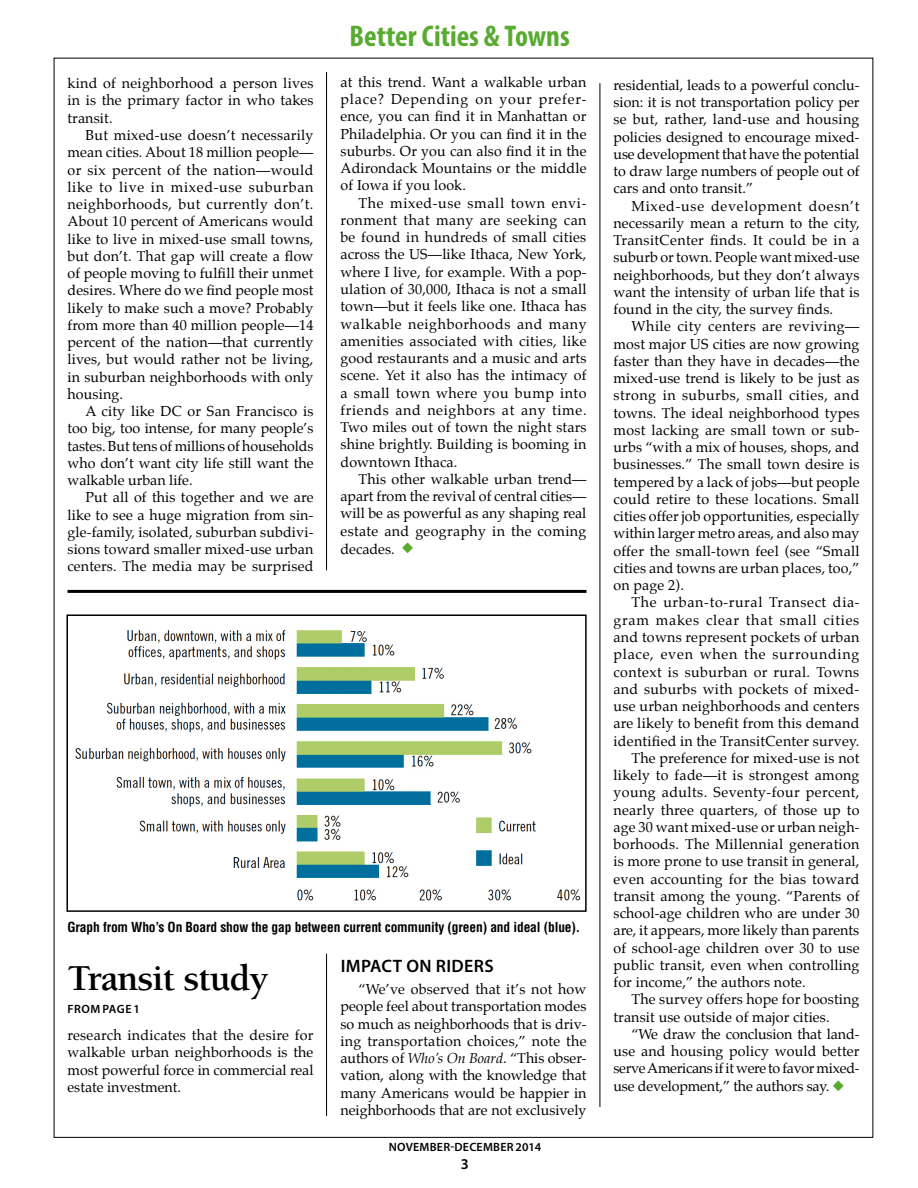
<style>
.page{position:relative;width:918px;height:1188px;background:#fff}
.page>*{position:absolute;margin:0;border:0;box-sizing:border-box;transform-origin:0 0}
.t1{font:700 37.5px "Berkeley";letter-spacing:-.025em;color:#000}
.t2{font:700 condensed 30px "Myriad Pro";color:#59ab30}
.t3{font:600 18px "Myriad Pro";letter-spacing:.02em;color:#000}
.t4{font:600 15px "Myriad Pro";color:#000}
.t5{font:14.25px/17.2px "Palatino";letter-spacing:.01em;color:#000;text-align:justify}
.t6{font:14.25px "Palatino";letter-spacing:.03em;color:#000}
.t7{font:14.25px "Palatino";letter-spacing:-.01em;color:#000}
.t8{font:14.25px "Palatino";letter-spacing:-.02em;color:#000}
.t9{font:14.25px "Palatino";letter-spacing:.045em;color:#000}
.t10{font:14.25px "Palatino";letter-spacing:.05em;color:#000}
.t11{font:14.25px "Palatino";letter-spacing:.055em;color:#000}
.t12{font:700 condensed 13.5px "Helvetica";letter-spacing:-.01em;color:#000}
.t13{font:600 12px "Myriad Pro";letter-spacing:.02em;color:#000}
.t14{font:600 12px "Myriad Pro";letter-spacing:.04em;color:#000}
.s1{color:#59ab30}
.s2{font-style:italic}
</style>
<div class="page">
<img style="left:75px;top:630px;width:506px;height:271px">
<div style="left:66px;top:615px;width:521px;height:297px;border:2px solid #000"></div>
<hr style="left:68px;top:590px;width:518px;height:3px;background:#000">
<hr style="left:326px;top:72px;width:1px;height:498px;background:#000">
<hr style="left:600px;top:83px;width:1px;height:1024px;background:#000">
<hr style="left:326px;top:954px;width:1px;height:162px;background:#000">
<p class="t5" style="left:68px;top:76px;width:248px">kind of neighborhood a person lives in is the primary factor in who takes transit.</p>
<p class="t5" style="left:68px;top:127px;width:248px;text-indent:18px">But mixed-use doesn’t necessarily mean cities. About 18 million people— or six percent of the nation—would like to live in mixed-use suburban neighborhoods, but currently don’t.<br>About 10 percent of Americans would like to live in mixed-use small towns, but don’t. That gap will create a flow of people moving to fulfill their unmet desires. Where do we find people most likely to make such a move? Probably from more than 40 million people—14 percent of the nation—that currently lives, but would rather not be living, in suburban neighborhoods with only housing.</p>
<p class="t5" style="left:68px;top:404px;width:248px;text-indent:18px">A city like DC or San Francisco is too big, too intense, for many people’s tastes. But tens of millions of households who don’t want city life still want the walkable urban life.</p>
<p class="t5" style="left:68px;top:490px;width:248px;text-indent:18px">Put all of this together and we are like to see a huge migration from sin&shy;gle-family, isolated, suburban subdivi&shy;sions toward smaller mixed-use urban centers. The media may be surprised</p>
<h2 class="t2" style="left:349px;top:17px;width:222px">Better Cities &amp; Towns</h2>
<p class="t5" style="left:341px;top:74px;width:248px">at this trend. Want a walkable urban place? Depending on your prefer&shy;ence, you can find it in Manhattan or Philadelphia. Or you can find it in the suburbs. Or you can also find it in the Adirondack Mountains or the middle of Iowa if you look.</p>
<p class="t5" style="left:341px;top:195px;width:248px;text-indent:18px">The mixed-use small town envi&shy;ronment that many are seeking can be found in hundreds of small cities across the US—like Ithaca, New York, where I live, for example. With a pop&shy;ulation of 30,000, Ithaca is not a small town—but it feels like one. Ithaca has walkable neighborhoods and many amenities associated with cities, like good restaurants and a music and arts scene. Yet it also has the intimacy of a small town where you bump into friends and neighbors at any time.<br>Two miles out of town the night stars shine brightly. Building is booming in downtown Ithaca.</p>
<p class="t5" style="left:341px;top:471px;width:248px;text-indent:18px">This other walkable urban trend— apart from the revival of central cities— will be as powerful as any shaping real estate and geography in the coming decades. <span class="s1">◆</span></p>
<p class="t12" style="left:68px;top:918px;width:514px">Graph from Who’s On Board show the gap between current community (green) and ideal (blue).</p>
<h1 class="t1" style="left:68px;top:958px;width:203px">Transit study</h1>
<p class="t14" style="left:68px;top:1002px;width:74px">FROM PAGE 1</p>
<p class="t3" style="left:341px;top:955px;width:155px">IMPACT ON RIDERS</p>
<p class="t5" style="left:341px;top:982px;width:248px;text-indent:18px">“We’ve observed that it’s not how people feel about transportation modes so much as neighborhoods that is driv&shy;ing transportation choices,” note the authors of <span class="s2">Who’s On Board</span>. “This obser&shy;vation, along with the knowledge that many Americans would be happier in neighborhoods that are not exclusively</p>
<p class="t5" style="left:68px;top:1028px;width:248px">research indicates that the desire for walkable urban neighborhoods is the most powerful force in commercial real estate investment.</p>
<p class="t13" style="left:389px;top:1139px;width:154px">NOVEMBER-DECEMBER 2014</p>
<p class="t4" style="left:461px;top:1154px;width:10px">3</p>
<p class="t5" style="left:614px;top:77px;width:248px">residential, leads to a powerful conclu&shy;sion: it is not transportation policy per se but, rather, land-use and housing policies designed to encourage mixed&shy;use development that have the potential to draw large numbers of people out of cars and onto transit.”</p>
<p class="t5" style="left:614px;top:198px;width:248px;text-indent:18px">Mixed-use development doesn’t necessarily mean a return to the city, TransitCenter finds. It could be in a suburb or town. People want mixed-use neighborhoods, but they don’t always want the intensity of urban life that is found in the city, the survey finds.</p>
<p class="t5" style="left:614px;top:319px;width:248px;text-indent:18px">While city centers are reviving— most major US cities are now growing faster than they have in decades—the mixed-use trend is likely to be just as strong in suburbs, small cities, and towns. The ideal neighborhood types most lacking are small town or sub&shy;urbs “with a mix of houses, shops, and businesses.” The small town desire is tempered by a lack of jobs—but people could retire to these locations. Small cities offer job opportunities, especially within larger metro areas, and also may offer the small-town feel (see “Small cities and towns are urban places, too,” on page 2).</p>
<p class="t9" style="left:632px;top:596px;width:230px">The urban-to-rural Transect dia-</p>
<p class="t10" style="left:614px;top:613px;width:247px">gram makes clear that small cities</p>
<p class="t5" style="left:614px;top:629px;width:247px">and towns represent pockets of urban</p>
<p class="t11" style="left:614px;top:648px;width:247px">place, even when the surrounding</p>
<p class="t6" style="left:614px;top:665px;width:247px">context is suburban or rural. Towns</p>
<p class="t5" style="left:614px;top:681px;width:247px">and suburbs with pockets of mixed-</p>
<p class="t5" style="left:614px;top:698px;width:248px">use urban neighborhoods and centers</p>
<p class="t5" style="left:614px;top:716px;width:247px">are likely to benefit from this demand</p>
<p class="t5" style="left:614px;top:733px;width:247px">identified in the TransitCenter survey.</p>
<p class="t5" style="left:632px;top:750px;width:230px">The preference for mixed-use is not</p>
<p class="t5" style="left:614px;top:768px;width:248px">likely to fade—it is strongest among</p>
<p class="t6" style="left:614px;top:786px;width:247px">young adults. Seventy-four percent,</p>
<p class="t5" style="left:614px;top:802px;width:247px">nearly three quarters, of those up to</p>
<p class="t5" style="left:614px;top:819px;width:248px">age 30 want mixed-use or urban neigh-</p>
<p class="t5" style="left:614px;top:837px;width:247px">borhoods. The Millennial generation</p>
<p class="t5" style="left:614px;top:854px;width:247px">is more prone to use transit in general,</p>
<p class="t5" style="left:614px;top:871px;width:247px">even accounting for the bias toward</p>
<p class="t5" style="left:614px;top:888px;width:247px">transit among the young. “Parents of</p>
<p class="t5" style="left:614px;top:906px;width:247px">school-age children who are under 30</p>
<p class="t5" style="left:614px;top:923px;width:247px">are, it appears, more likely than parents</p>
<p class="t5" style="left:614px;top:940px;width:248px">of school-age children over 30 to use</p>
<p class="t5" style="left:614px;top:957px;width:247px">public transit, even when controlling</p>
<p class="t5" style="left:614px;top:975px;width:194px">for income,” the authors note.</p>
<p class="t5" style="left:632px;top:992px;width:229px">The survey offers hope for boosting</p>
<p class="t5" style="left:614px;top:1009px;width:218px">transit use outside of major cities.</p>
<p class="t7" style="left:632px;top:1027px;width:229px">“We draw the conclusion that land-</p>
<p class="t5" style="left:614px;top:1044px;width:248px">use and housing policy would better</p>
<p class="t8" style="left:614px;top:1062px;width:248px">serve Americans if it were to favor mixed-</p>
<p class="t7" style="left:614px;top:1080px;width:232px">use development,” the authors say. <span class="s1">◆</span></p>
</div>
